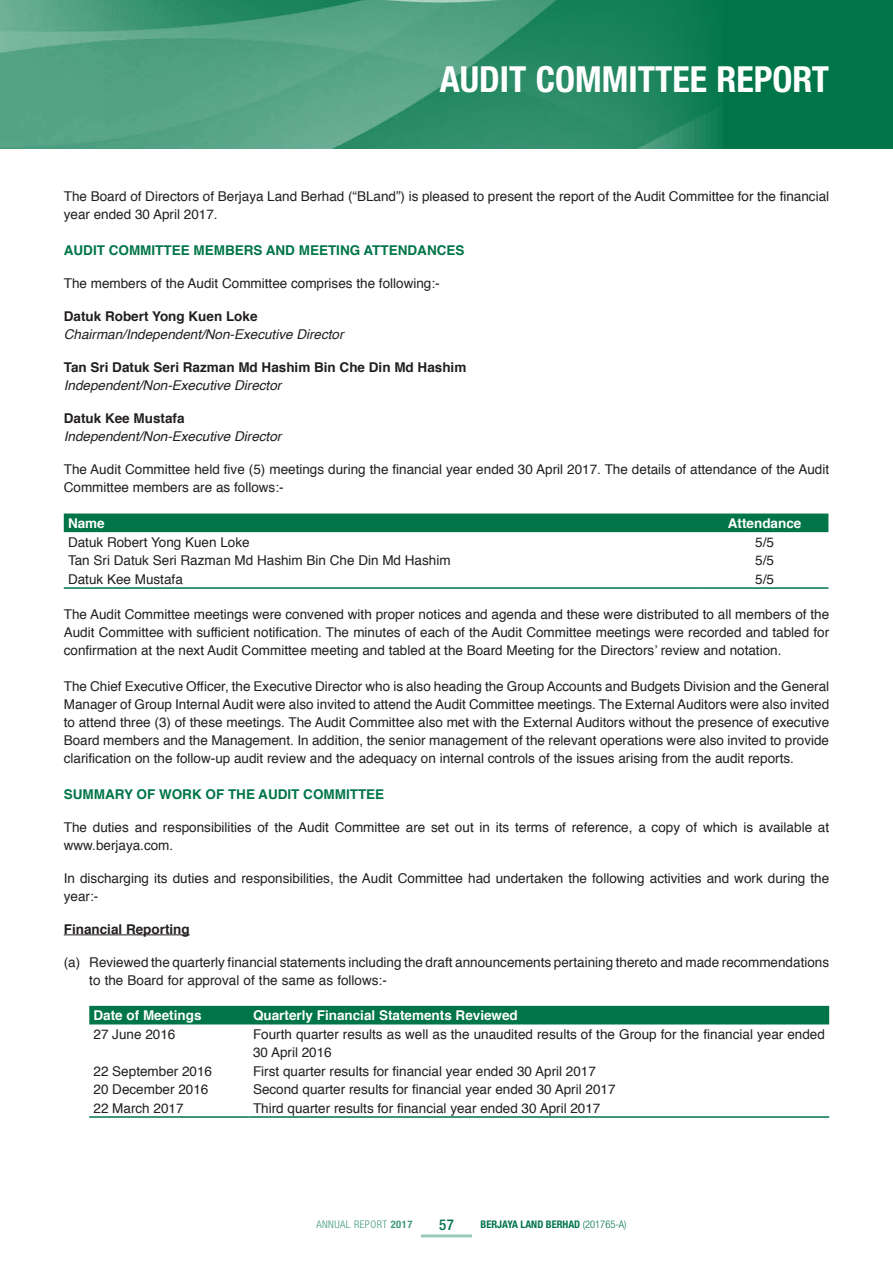
<style>
.page{position:relative;width:893px;height:1263px;background:#fff}
.page>*{position:absolute;margin:0;border:0;box-sizing:border-box;transform-origin:0 0}
.t1{font:700 condensed 36px "Helvetica Neue";color:#fff}
.t2{font:500 condensed 15px "Helvetica Neue";color:#007549}
.t3{font:13.5px/18px "Helvetica";color:#231f20}
.t4{font:italic 13.5px "Helvetica";color:#231f20}
.t5{font:700 13.5px "Helvetica";color:#231f20}
.t6{font:700 13.5px "Helvetica";color:#007549}
.t7{font:700 13.5px "Helvetica";color:#fff}
.t8{font:700 condensed 10.5px "Helvetica Neue";color:#007549}
.t9{font:300 condensed 10.5px "Helvetica Neue";letter-spacing:.05em;color:#409877}
.s1{font-weight:700}
.s2{font-weight:300}
</style>
<div class="page">
<div style="left:0;top:0;width:893px;height:149px;background:#007549"></div>
<img style="left:0;top:0;width:722px;height:149px">
<hr style="left:421px;top:1234px;width:51px;height:3px;background:#99c8b6">
<hr style="left:64px;top:934px;width:126px;height:1px;background:#231f20">
<div style="left:64px;top:513px;width:764px;height:19px;background:#007549"></div>
<hr style="left:64px;top:587px;width:637px;height:2px;background:#007549">
<hr style="left:701px;top:587px;width:127px;height:2px;background:#007549">
<div style="left:89px;top:1006px;width:740px;height:18px;background:#007549"></div>
<hr style="left:89px;top:1116px;width:160px;height:2px;background:#007549">
<hr style="left:249px;top:1116px;width:580px;height:2px;background:#007549">
<h1 class="t1" style="left:440px;top:57px;width:391px">AUDIT COMMITTEE REPORT</h1>
<p class="t3" style="left:64px;top:188px;width:767px">The Board of Directors of Berjaya Land Berhad (“BLand”) is pleased to present the report of the Audit Committee for the financial year ended 30 April 2017.</p>
<p class="t6" style="left:64px;top:240px;width:402px">AUDIT COMMITTEE MEMBERS AND MEETING ATTENDANCES</p>
<p class="t3" style="left:64px;top:275px;width:377px">The members of the Audit Committee comprises the following:-</p>
<p class="t5" style="left:64px;top:306px;width:195px">Datuk Robert Yong Kuen Loke</p>
<p class="t4" style="left:64px;top:324px;width:281px">Chairman/Independent/Non-Executive Director</p>
<p class="t5" style="left:64px;top:357px;width:404px">Tan Sri Datuk Seri Razman Md Hashim Bin Che Din Md Hashim</p>
<p class="t4" style="left:64px;top:375px;width:219px">Independent/Non-Executive Director</p>
<p class="t5" style="left:64px;top:408px;width:122px">Datuk Kee Mustafa</p>
<p class="t4" style="left:64px;top:426px;width:219px">Independent/Non-Executive Director</p>
<p class="t3" style="left:64px;top:461px;width:767px">The Audit Committee held five (5) meetings during the financial year ended 30 April 2017. The details of attendance of the Audit<br>Committee members are as follows:-</p>
<p class="t7" style="left:68px;top:512px;width:38px">Name</p>
<p class="t7" style="left:728px;top:512px;width:75px">Attendance</p>
<p class="t3" style="left:68px;top:533px;width:183px">Datuk Robert Yong Kuen Loke</p>
<p class="t3" style="left:755px;top:533px;width:20px">5/5</p>
<p class="t3" style="left:68px;top:552px;width:384px">Tan Sri Datuk Seri Razman Md Hashim Bin Che Din Md Hashim</p>
<p class="t3" style="left:755px;top:552px;width:20px">5/5</p>
<p class="t3" style="left:68px;top:570px;width:116px">Datuk Kee Mustafa</p>
<p class="t3" style="left:755px;top:570px;width:20px">5/5</p>
<p class="t3" style="left:64px;top:605px;width:767px;text-align:justify">The Audit Committee meetings were convened with proper notices and agenda and these were distributed to all members of the Audit Committee with sufficient notification. The minutes of each of the Audit Committee meetings were recorded and tabled for confirmation at the next Audit Committee meeting and tabled at the Board Meeting for the Directors’ review and notation.</p>
<p class="t3" style="left:64px;top:677px;width:767px;text-align:justify">The Chief Executive Officer, the Executive Director who is also heading the Group Accounts and Budgets Division and the General Manager of Group Internal Audit were also invited to attend the Audit Committee meetings. The External Auditors were also invited to attend three (3) of these meetings. The Audit Committee also met with the External Auditors without the presence of executive Board members and the Management. In addition, the senior management of the relevant operations were also invited to provide clarification on the follow-up audit review and the adequacy on internal controls of the issues arising from the audit reports.</p>
<p class="t6" style="left:64px;top:783px;width:322px">SUMMARY OF WORK OF THE AUDIT COMMITTEE</p>
<p class="t3" style="left:64px;top:818px;width:767px">The duties and responsibilities of the Audit Committee are set out in its terms of reference, a copy of which is available at www.berjaya.com.</p>
<p class="t3" style="left:64px;top:869px;width:767px">In discharging its duties and responsibilities, the Audit Committee had undertaken the following activities and work during the year:-</p>
<p class="t5" style="left:64px;top:918px;width:128px">Financial Reporting</p>
<p class="t3" style="left:89px;top:953px;width:741px;text-indent:-26px">(a) Reviewed the quarterly financial statements including the draft announcements pertaining thereto and made recommendations to the Board for approval of the same as follows:-</p>
<p class="t7" style="left:94px;top:1004px;width:110px">Date of Meetings</p>
<p class="t7" style="left:253px;top:1004px;width:266px">Quarterly Financial Statements Reviewed</p>
<p class="t3" style="left:94px;top:1025px;width:83px">27 June 2016</p>
<p class="t3" style="left:253px;top:1025px;width:573px">Fourth quarter results as well as the unaudited results of the Group for the financial year ended<br>30 April 2016</p>
<p class="t3" style="left:94px;top:1062px;width:120px">22 September 2016</p>
<p class="t3" style="left:253px;top:1062px;width:344px">First quarter results for financial year ended 30 April 2017</p>
<p class="t3" style="left:94px;top:1081px;width:116px">20 December 2016</p>
<p class="t3" style="left:253px;top:1081px;width:364px">Second quarter results for financial year ended 30 April 2017</p>
<p class="t3" style="left:94px;top:1099px;width:92px">22 March 2017</p>
<p class="t3" style="left:253px;top:1099px;width:349px">Third quarter results for financial year ended 30 April 2017</p>
<p class="t9" style="left:316px;top:1219px;width:98px">ANNUAL REPORT <span class="s1">2017</span></p>
<p class="t2" style="left:439px;top:1216px;width:16px">57</p>
<p class="t8" style="left:480px;top:1218px;width:147px">BERJAYA LAND BERHAD <span class="s2">(201765-A)</span></p>
</div>
